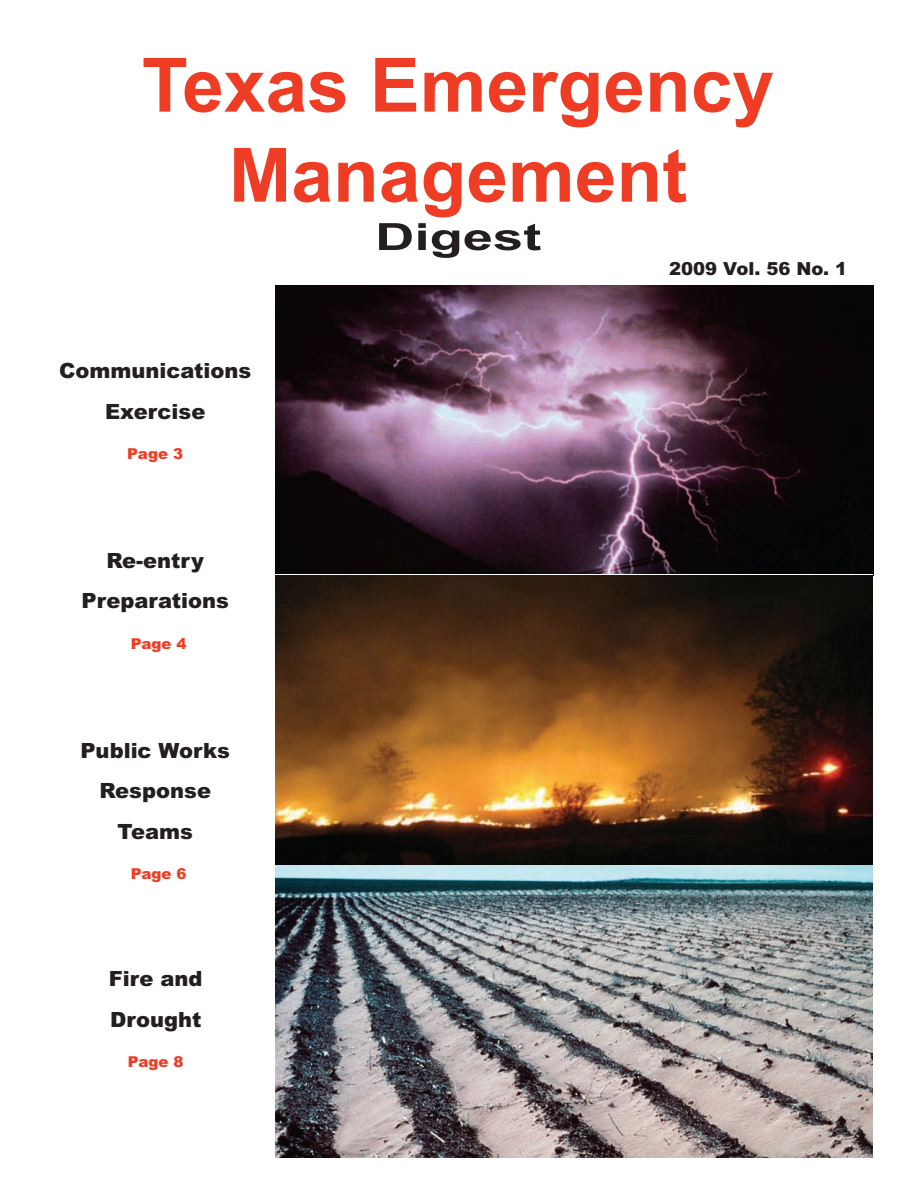
<style>
.page{position:relative;width:918px;height:1188px;background:#fff}
.page>*{position:absolute;margin:0;border:0;box-sizing:border-box;transform-origin:0 0}
.t1{font:700 75px/90px "Arial";color:#ef3c25;text-align:center}
.t2{font:700 37.5px "Arial";color:#231f20;scale:1.45 1}
.t3{font:900 21px/40.5px "Arial";color:#231f20;text-align:center}
.t4{font:900 18px "Arial";color:#231f20}
.t5{font:900 15px "Arial";color:#ef3c25}
</style>
<div class="page">
<img style="left:276px;top:285px;width:597px;height:289px">
<svg style="left:276px;top:575px;width:597px;height:291px;background:#5e3b1b"></svg>
<img style="left:276px;top:866px;width:597px;height:291px">
<h1 class="t1" style="left:142px;top:41px;width:634px">Texas Emergency<br>Management</h1>
<p class="t3" style="left:59px;top:351px;width:194px">Communications<br>Exercise</p>
<p class="t5" style="left:127px;top:445px;width:57px">Page 3</p>
<p class="t3" style="left:82px;top:540px;width:149px">Re-entry<br>Preparations</p>
<p class="t5" style="left:131px;top:635px;width:57px">Page 4</p>
<p class="t3" style="left:81px;top:730px;width:151px">Public Works<br>Response<br>Teams</p>
<p class="t5" style="left:131px;top:865px;width:57px">Page 6</p>
<p class="t3" style="left:109px;top:959px;width:95px;text-align:left">Fire and<br>Drought</p>
<p class="t5" style="left:128px;top:1053px;width:57px">Page 8</p>
<h2 class="t2" style="left:375px;top:215px;width:116px">Digest</h2>
<p class="t4" style="left:669px;top:258px;width:179px">2009 Vol. 56 No. 1</p>
</div>
